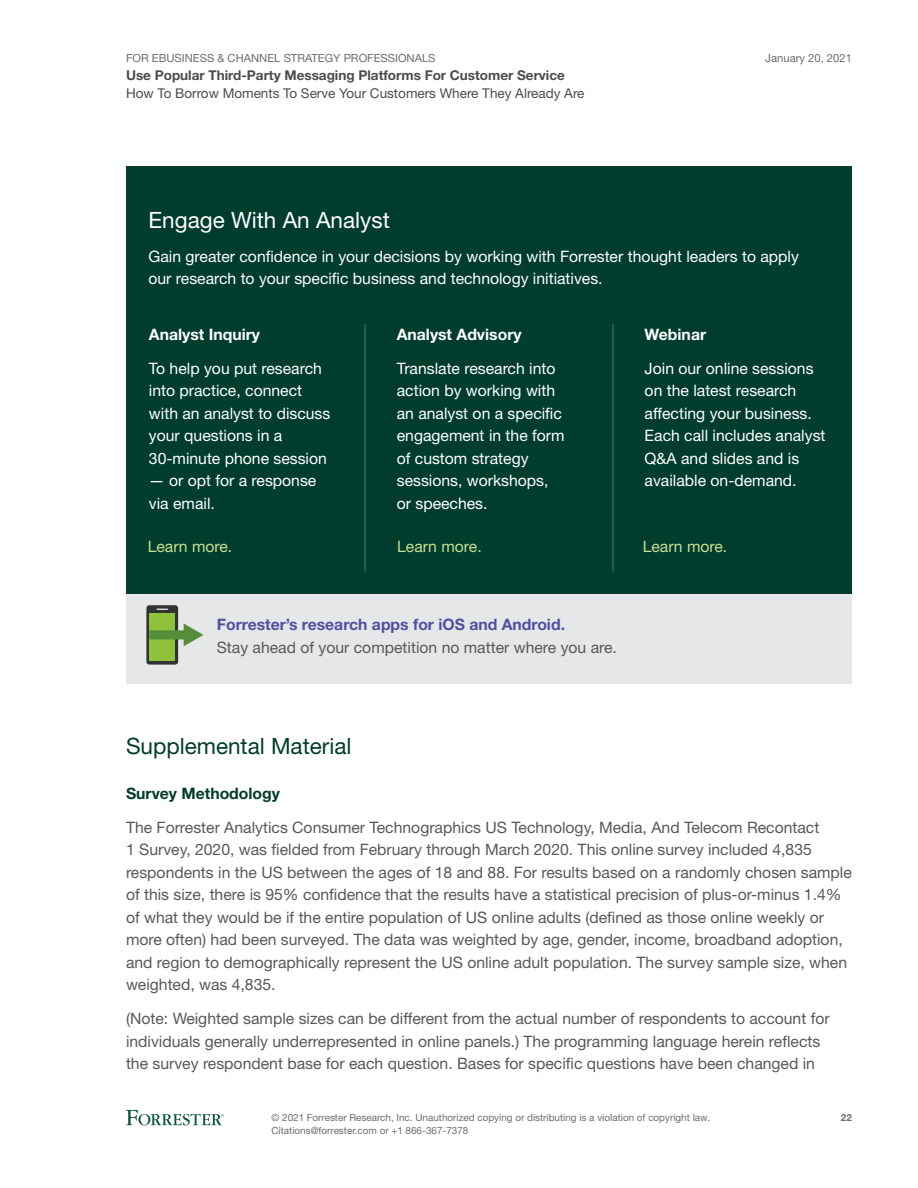
<style>
.page{position:relative;width:918px;height:1188px;background:#fff}
.page>*{position:absolute;margin:0;border:0;box-sizing:border-box;transform-origin:0 0}
.Heading_1{font:22.5px "Helvetica Neue LT Std";color:#003d2d}
.Engage_Heading{font:22.5px "Helvetica Neue LT Std";color:#fff}
.Engage_stay_ahead{font:15.75px/22.5px "Helvetica Neue LT Std";color:#57585a}
.Engage_text_column{font:15.75px/22.5px "Helvetica Neue LT Std";color:#fff}
.Engagne_text{font:15.75px/22.5px "Helvetica Neue LT Std";color:#fff}
.Engagne_Stay_ahead_h{font:700 15.75px "Helvetica Neue LT Std";color:#504fa1}
.Engage_Subhead{font:700 15.75px "Helvetica Neue LT Std";color:#fff}
.Engage_link{font:15.75px "Helvetica Neue LT Std";color:#c7df93}
.Heading_2{font:700 15.75px "Helvetica Neue LT Std";color:#003d2d}
.t1{font:700 13.5px "Helvetica Neue LT Std";color:#4b4c4d}
.t2{font:13.5px "Helvetica Neue LT Std";color:#4b4c4d}
.t3{font:11.25px "Helvetica Neue LT Std";color:#6c6d70}
.t4{font:9.9px/12.8px "Helvetica Neue LT Std";color:#6c6d70}
.t5{font:700 9.9px "Helvetica Neue LT Std";color:#6c6d70}
</style>
<div class="page">
<svg style="left:126px;top:1110px;width:98px;height:15px"></svg>
<div style="left:126px;top:166px;width:726px;height:428px;background:#003d2d"></div>
<hr style="left:364px;top:324px;width:2px;height:248px;background:#266f5c">
<hr style="left:612px;top:324px;width:2px;height:248px;background:#266f5c">
<div style="left:126px;top:594px;width:726px;height:90px;background:#e6e7e9"></div>
<svg style="left:146px;top:605px;width:32px;height:60px"></svg>
<div style="left:149px;top:613px;width:26px;height:48px;background:#8ec23b"></div>
<div style="left:149px;top:630px;width:38px;height:9px;background:#548e3a"></div>
<svg style="left:184px;top:623px;width:19px;height:23px"></svg>
<p class="t3" style="left:126px;top:51px;width:311px">FOR EBUSINESS &amp; CHANNEL STRATEGY PROFESSIONALS</p>
<p class="t1" style="left:126px;top:67px;width:440px">Use Popular Third-Party Messaging Platforms For Customer Service</p>
<p class="t2" style="left:126px;top:85px;width:460px">How To Borrow Moments To Serve Your Customers Where They Already Are</p>
<p class="t3" style="left:765px;top:51px;width:88px">January 20, 2021</p>
<h1 class="Engage_Heading" style="left:148px;top:207px;width:243px">Engage With An Analyst</h1>
<p class="Engagne_text" style="left:148px;top:245px;width:652px">Gain greater confidence in your decisions by working with Forrester thought leaders to apply our research to your specific business and technology initiatives.</p>
<p class="Engage_Subhead" style="left:149px;top:325px;width:113px">Analyst Inquiry</p>
<p class="Engage_text_column" style="left:149px;top:357px;width:183px">To help you put research into practice, connect with an analyst to discuss your questions in a<br>30-minute phone session</p>
<p class="Engage_text_column" style="left:149px;top:469px;width:169px">— or opt for a response via email.</p>
<p class="Engage_Subhead" style="left:397px;top:325px;width:126px">Analyst Advisory</p>
<p class="Engage_text_column" style="left:397px;top:357px;width:169px">Translate research into action by working with an analyst on a specific engagement in the form of custom strategy sessions, workshops, or speeches.</p>
<p class="Engage_Subhead" style="left:645px;top:325px;width:63px">Webinar</p>
<p class="Engage_text_column" style="left:645px;top:357px;width:182px">Join our online sessions on the latest research affecting your business.<br>Each call includes analyst<br>Q&amp;A and slides and is available on-demand.</p>
<p class="Engage_link" style="left:148px;top:537px;width:86px">Learn more.</p>
<p class="Engage_link" style="left:397px;top:537px;width:86px">Learn more.</p>
<p class="Engage_link" style="left:643px;top:537px;width:86px">Learn more.</p>
<p class="Engagne_Stay_ahead_h" style="left:217px;top:615px;width:350px">Forrester’s research apps for iOS and Android.</p>
<p class="Engage_stay_ahead" style="left:217px;top:636px;width:402px">Stay ahead of your competition no matter where you are.</p>
<h1 class="Heading_1" style="left:126px;top:733px;width:227px">Supplemental Material</h1>
<h2 class="Heading_2" style="left:126px;top:784px;width:156px">Survey Methodology</h2>
<p class="Engage_stay_ahead" style="left:126px;top:816px;width:727px">The Forrester Analytics Consumer Technographics US Technology, Media, And Telecom Recontact<br>1 Survey, 2020, was fielded from February through March 2020. This online survey included 4,835 respondents in the US between the ages of 18 and 88. For results based on a randomly chosen sample of this size, there is 95% confidence that the results have a statistical precision of plus-or-minus 1.4% of what they would be if the entire population of US online adults (defined as those online weekly or more often) had been surveyed. The data was weighted by age, gender, income, broadband adoption, and region to demographically represent the US online adult population. The survey sample size, when weighted, was 4,835.</p>
<p class="Engage_stay_ahead" style="left:126px;top:1007px;width:705px">(Note: Weighted sample sizes can be different from the actual number of respondents to account for individuals generally underrepresented in online panels.) The programming language herein reflects the survey respondent base for each question. Bases for specific questions have been changed in</p>
<p class="t4" style="left:272px;top:1111px;width:440px">© 2021 Forrester Research, Inc. Unauthorized copying or distributing is a violation of copyright law.<br>Citations@forrester.com or +1 866-367-7378</p>
<p class="t5" style="left:841px;top:1112px;width:13px">22</p>
</div>
